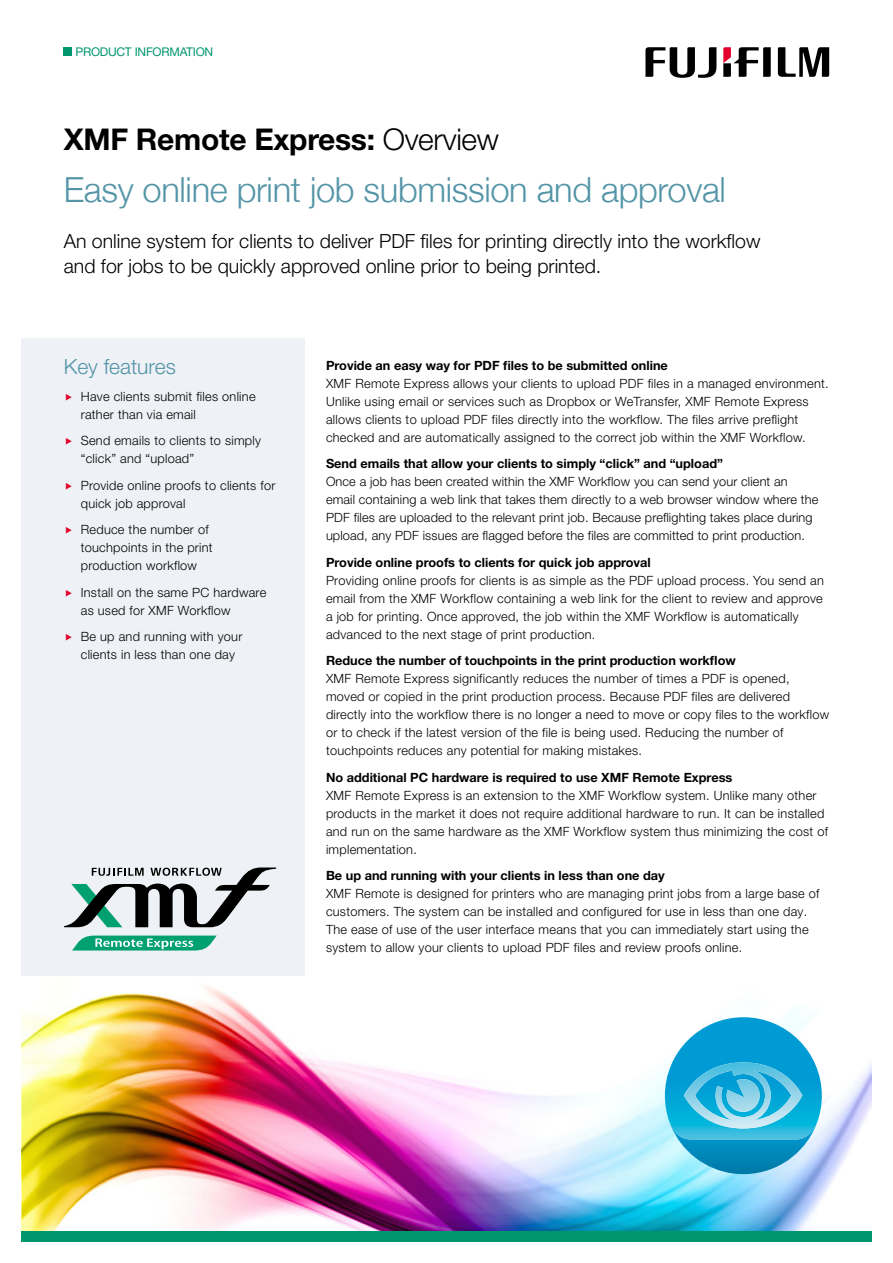
<style>
.page{position:relative;width:893px;height:1263px;background:#fff}
.page>*{position:absolute;margin:0;border:0;box-sizing:border-box;transform-origin:0 0}
.Header_-_Sub-title{font:300 34.5px "Helvetica Neue";letter-spacing:-.01em;color:#5394a7}
.Header_-_main_headin{font:700 30px "Helvetica Neue LT Pro";letter-spacing:-.01em;color:#000}
.Content_-_key_featur{font:300 21px "Helvetica Neue LT Pro";color:#5394a7}
.Header_-_intro_text{font:300 19.5px/25.5px "Helvetica Neue LT Pro";color:#000}
.Content_-_body_text{font:300 12.75px/18px "Helvetica Neue LT Pro";letter-spacing:.02em;color:#000}
.Content_-_sub_headin{font:700 12.75px "Helvetica Neue LT Pro";color:#000}
.t1{font:12px "Helvetica Neue LT Pro";letter-spacing:-.02em;color:#00976e}
.s1{font-weight:300}
</style>
<div class="page">
<div style="left:63px;top:47px;width:9px;height:9px;background:#00976e"></div>
<svg style="left:778px;top:47px;width:51px;height:30px"></svg>
<svg style="left:645px;top:47px;width:71px;height:31px"></svg>
<svg style="left:723px;top:47px;width:48px;height:30px"></svg>
<img style="left:21px;top:985px;width:851px;height:246px">
<div style="left:21px;top:338px;width:284px;height:638px;background:#eef1f5"></div>
<div style="left:21px;top:1231px;width:851px;height:11px;background:#00976e"></div>
<svg style="left:64px;top:867px;width:212px;height:60px"></svg>
<svg style="left:72px;top:935px;width:145px;height:15px"></svg>
<svg style="left:665px;top:1017px;width:157px;height:157px"></svg>
<img style="left:684px;top:1062px;width:118px;height:66px">
<p class="t1" style="left:76px;top:44px;width:139px">PRODUCT INFORMATION</p>
<p class="Header_-_main_headin" style="left:64px;top:120px;width:437px">XMF Remote Express: <span class="s1">Overview</span></p>
<p class="Header_-_Sub-title" style="left:64px;top:162px;width:664px">Easy online print job submission and approval</p>
<p class="Header_-_intro_text" style="left:64px;top:228px;width:698px">An online system for clients to deliver PDF files for printing directly into the workflow and for jobs to be quickly approved online prior to being printed.</p>
<p class="Content_-_key_featur" style="left:64px;top:354px;width:114px">Key features</p>
<p class="Content_-_body_text" style="left:81px;top:387px;width:176px">Have clients submit files online rather than via email</p>
<p class="Content_-_body_text" style="left:81px;top:431px;width:182px">Send emails to clients to simply “click” and “upload”</p>
<p class="Content_-_body_text" style="left:81px;top:476px;width:196px">Provide online proofs to clients for quick job approval</p>
<p class="Content_-_body_text" style="left:81px;top:520px;width:133px">Reduce the number of touchpoints in the print production workflow</p>
<p class="Content_-_body_text" style="left:81px;top:583px;width:187px">Install on the same PC hardware as used for XMF Workflow</p>
<p class="Content_-_body_text" style="left:81px;top:627px;width:163px">Be up and running with your clients in less than one day</p>
<p class="Content_-_sub_headin" style="left:326px;top:357px;width:343px">Provide an easy way for PDF files to be submitted online</p>
<p class="Content_-_body_text" style="left:326px;top:374px;width:504px">XMF Remote Express allows your clients to upload PDF files in a managed environment.<br>Unlike using email or services such as Dropbox or WeTransfer, XMF Remote Express allows clients to upload PDF files directly into the workflow. The files arrive preflight checked and are automatically assigned to the correct job within the XMF Workflow.</p>
<p class="Content_-_sub_headin" style="left:326px;top:455px;width:398px">Send emails that allow your clients to simply “click” and “upload”</p>
<p class="Content_-_body_text" style="left:326px;top:472px;width:494px">Once a job has been created within the XMF Workflow you can send your client an email containing a web link that takes them directly to a web browser window where the PDF files are uploaded to the relevant print job. Because preflighting takes place during upload, any PDF issues are flagged before the files are committed to print production.</p>
<p class="Content_-_sub_headin" style="left:326px;top:554px;width:326px">Provide online proofs to clients for quick job approval</p>
<p class="Content_-_body_text" style="left:326px;top:571px;width:499px">Providing online proofs for clients is as simple as the PDF upload process. You send an email from the XMF Workflow containing a web link for the client to review and approve a job for printing. Once approved, the job within the XMF Workflow is automatically advanced to the next stage of print production.</p>
<p class="Content_-_sub_headin" style="left:326px;top:652px;width:411px">Reduce the number of touchpoints in the print production workflow</p>
<p class="Content_-_body_text" style="left:326px;top:669px;width:505px">XMF Remote Express significantly reduces the number of times a PDF is opened, moved or copied in the print production process. Because PDF files are delivered directly into the workflow there is no longer a need to move or copy files to the workflow or to check if the latest version of the file is being used. Reducing the number of touchpoints reduces any potential for making mistakes.</p>
<p class="Content_-_sub_headin" style="left:326px;top:769px;width:408px">No additional PC hardware is required to use XMF Remote Express</p>
<p class="Content_-_body_text" style="left:326px;top:786px;width:503px">XMF Remote Express is an extension to the XMF Workflow system. Unlike many other products in the market it does not require additional hardware to run. It can be installed and run on the same hardware as the XMF Workflow system thus minimizing the cost of implementation.</p>
<p class="Content_-_sub_headin" style="left:326px;top:867px;width:340px">Be up and running with your clients in less than one day</p>
<p class="Content_-_body_text" style="left:326px;top:884px;width:495px">XMF Remote is designed for printers who are managing print jobs from a large base of customers. The system can be installed and configured for use in less than one day.<br>The ease of use of the user interface means that you can immediately start using the system to allow your clients to upload PDF files and review proofs online.</p>
</div>
